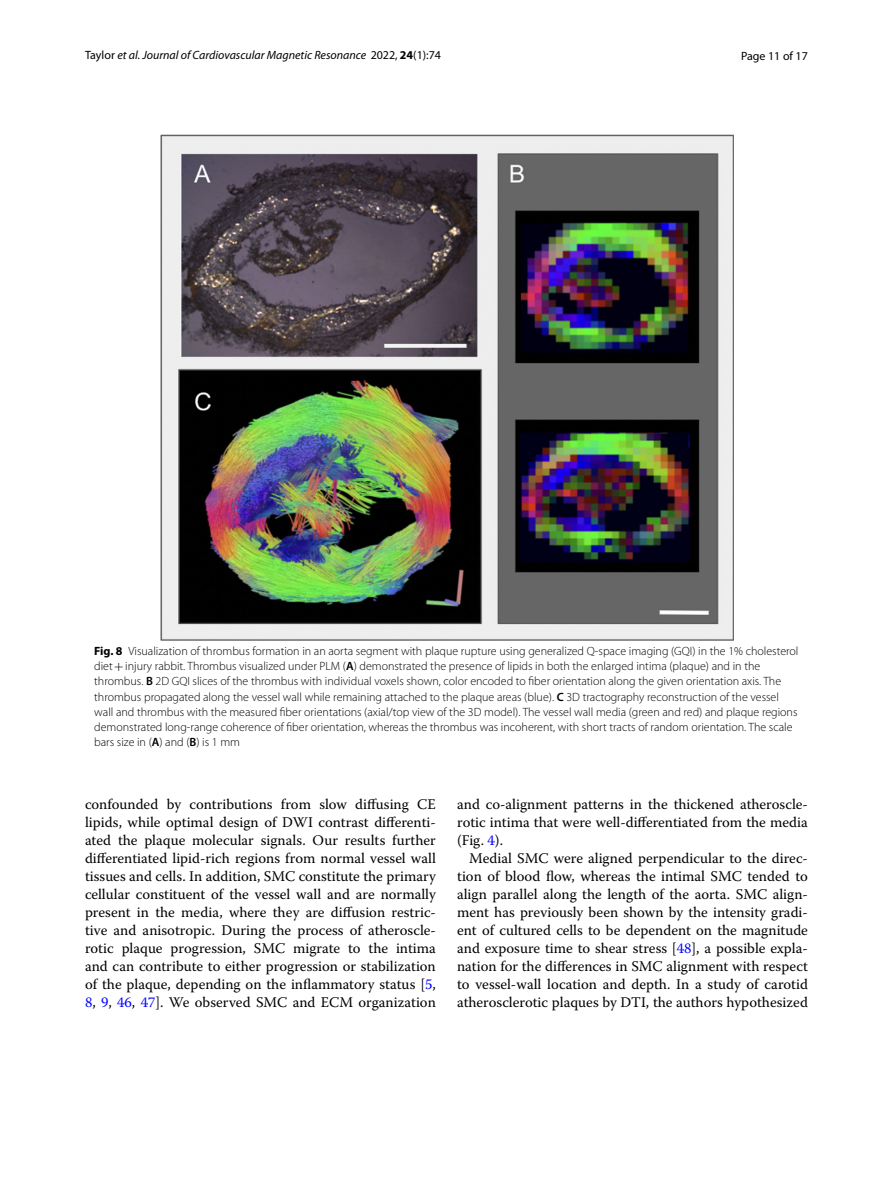
<style>
.page{position:relative;width:893px;height:1187px;background:#fff}
.page>*{position:absolute;margin:0;border:0;box-sizing:border-box;transform-origin:0 0}
.t1{font:14.7px/18px "Warnock Pro";color:#000;text-align:justify}
.t2{font:300 12px/15px "Myriad Pro";color:#000}
.t3{font:italic 12px "Myriad Pro";color:#000}
.t4{font:12px "Myriad Pro";color:#000}
.s1{font-style:normal}
.s2{font-weight:700;font-style:normal}
.s3{font-weight:700}
.s4{font-family:"MTSY";font-weight:400}
.s5{font-weight:600}
.s6{color:#00f}
</style>
<div class="page">
<img style="left:160px;top:134px;width:574px;height:506px">
<p class="t3" style="left:85px;top:48px;width:357px"><span class="s1">Taylor</span> et al. Journal of Cardiovascular Magnetic Resonance <span class="s1">2022,</span> <span class="s2">24</span><span class="s1">(1):74</span></p>
<p class="t4" style="left:741px;top:48px;width:68px">Page 11 of 17</p>
<p class="t2" style="left:94px;top:644px;width:706px"><span class="s3">Fig. 8</span> Visualization of thrombus formation in an aorta segment with plaque rupture using generalized Q-space imaging (GQI) in the 1% cholesterol diet<span class="s4">+</span>injury rabbit. Thrombus visualized under PLM (<span class="s5">A</span>) demonstrated the presence of lipids in both the enlarged intima (plaque) and in the thrombus. <span class="s5">B</span> 2D GQI slices of the thrombus with individual voxels shown, color encoded to fiber orientation along the given orientation axis. The thrombus propagated along the vessel wall while remaining attached to the plaque areas (blue). <span class="s5">C</span> 3D tractography reconstruction of the vessel wall and thrombus with the measured fiber orientations (axial/top view of the 3D model). The vessel wall media (green and red) and plaque regions demonstrated long-range coherence of fiber orientation, whereas the thrombus was incoherent, with short tracts of random orientation. The scale bars size in (<span class="s5">A</span>) and (<span class="s5">B</span>) is 1 mm</p>
<p class="t1" style="left:85px;top:795px;width:352px">confounded by contributions from slow diffusing CE lipids, while optimal design of DWI contrast differenti&shy;ated the plaque molecular signals. Our results further differentiated lipid-rich regions from normal vessel wall tissues and cells. In addition, SMC constitute the primary cellular constituent of the vessel wall and are normally present in the media, where they are diffusion restric&shy;tive and anisotropic. During the process of atheroscle&shy;rotic plaque progression, SMC migrate to the intima and can contribute to either progression or stabilization of the plaque, depending on the inflammatory status [<span class="s6">5</span>, <span class="s6">8</span>, <span class="s6">9</span>, <span class="s6">46</span>, <span class="s6">47</span>]. We observed SMC and ECM organization</p>
<p class="t1" style="left:457px;top:795px;width:352px">and co-alignment patterns in the thickened atheroscle&shy;rotic intima that were well-differentiated from the media (Fig. <span class="s6">4</span>).</p>
<p class="t1" style="left:457px;top:849px;width:352px;text-indent:12px">Medial SMC were aligned perpendicular to the direc&shy;tion of blood flow, whereas the intimal SMC tended to align parallel along the length of the aorta. SMC align&shy;ment has previously been shown by the intensity gradi&shy;ent of cultured cells to be dependent on the magnitude and exposure time to shear stress [<span class="s6">48</span>], a possible expla&shy;nation for the differences in SMC alignment with respect to vessel-wall location and depth. In a study of carotid atherosclerotic plaques by DTI, the authors hypothesized</p>
</div>
